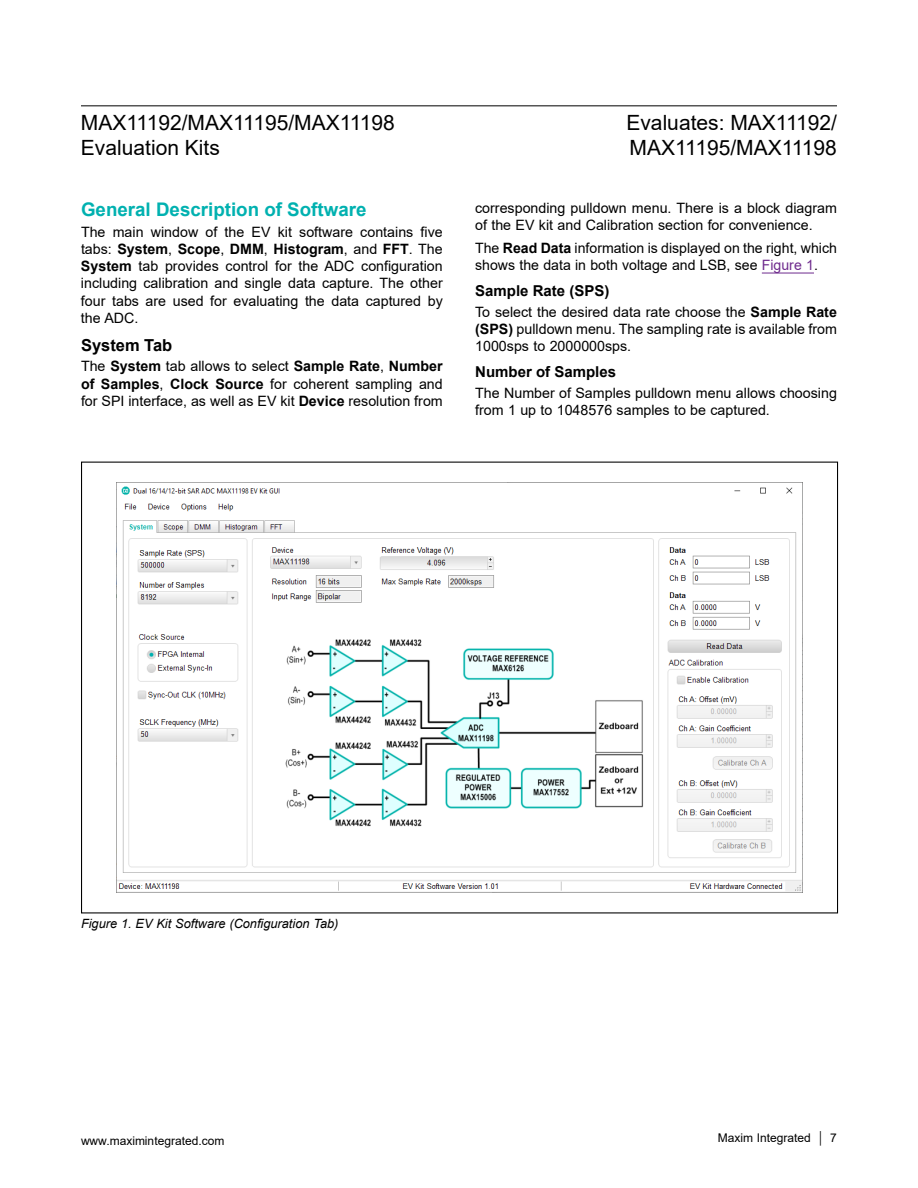
<style>
.page{position:relative;width:918px;height:1188px;background:#fff}
.page>*{position:absolute;margin:0;border:0;box-sizing:border-box;transform-origin:0 0}
.t1{font:21px/25.2px "Arial";color:#000}
.t2{font:700 18.75px "Arial";color:#00b1b0}
.t3{font:700 16.5px "Arial";color:#000}
.t4{font:700 15px "Arial";color:#000}
.t5{font:14.25px/17.2px "Arial";color:#000;text-align:justify}
.t6{font:italic 12.75px "Arial";color:#000}
.t7{font:12px "Arial";color:#000}
.s1{font-weight:700}
.s2{color:#6e2a8d}
</style>
<div class="page">
<hr style="left:81px;top:105px;width:756px;height:1px;background:#000">
<hr style="left:762px;top:273px;width:52px;height:1px;background:#6e2a8d">
<img style="left:117px;top:486px;width:685px;height:406px">
<h1 class="t1" style="left:81px;top:109px;width:316px">MAX11192/MAX11195/MAX11198<br>Evaluation Kits</h1>
<h2 class="t2" style="left:81px;top:196px;width:287px">General Description of Software</h2>
<p class="t5" style="left:81px;top:223px;width:363px">The main window of the EV kit software contains five tabs: <span class="s1">System</span>, <span class="s1">Scope</span>, <span class="s1">DMM</span>, <span class="s1">Histogram</span>, and <span class="s1">FFT</span>. The <span class="s1">System</span> tab provides control for the ADC configuration including calibration and single data capture. The other four tabs are used for evaluating the data captured by the ADC.</p>
<p class="t3" style="left:81px;top:333px;width:93px">System Tab</p>
<p class="t5" style="left:81px;top:358px;width:363px">The <span class="s1">System</span> tab allows to select <span class="s1">Sample Rate</span>, <span class="s1">Number of Samples</span>, <span class="s1">Clock Source</span> for coherent sampling and for SPI interface, as well as EV kit <span class="s1">Device</span> resolution from</p>
<h1 class="t1" style="left:626px;top:109px;width:212px">Evaluates: MAX11192/<br>MAX11195/MAX11198</h1>
<p class="t5" style="left:475px;top:199px;width:363px">corresponding pulldown menu. There is a block diagram of the EV kit and Calibration section for convenience.</p>
<p class="t5" style="left:475px;top:239px;width:363px">The <span class="s1">Read Data</span> information is displayed on the right, which shows the data in both voltage and LSB, see <span class="s2">Figure 1</span>.</p>
<p class="t4" style="left:475px;top:280px;width:136px">Sample Rate (SPS)</p>
<p class="t5" style="left:475px;top:303px;width:363px">To select the desired data rate choose the <span class="s1">Sample Rate (SPS)</span> pulldown menu. The sampling rate is available from 1000sps to 2000000sps.</p>
<p class="t4" style="left:475px;top:361px;width:142px">Number of Samples</p>
<p class="t5" style="left:475px;top:384px;width:363px">The Number of Samples pulldown menu allows choosing from 1 up to 1048576 samples to be captured.</p>
<p class="t6" style="left:81px;top:916px;width:259px">Figure 1. EV Kit Software (Configuration Tab)</p>
<p class="t7" style="left:81px;top:1132px;width:145px">www.maximintegrated.com</p>
<p class="t7" style="left:718px;top:1129px;width:121px">Maxim Integrated │ 7</p>
</div>
